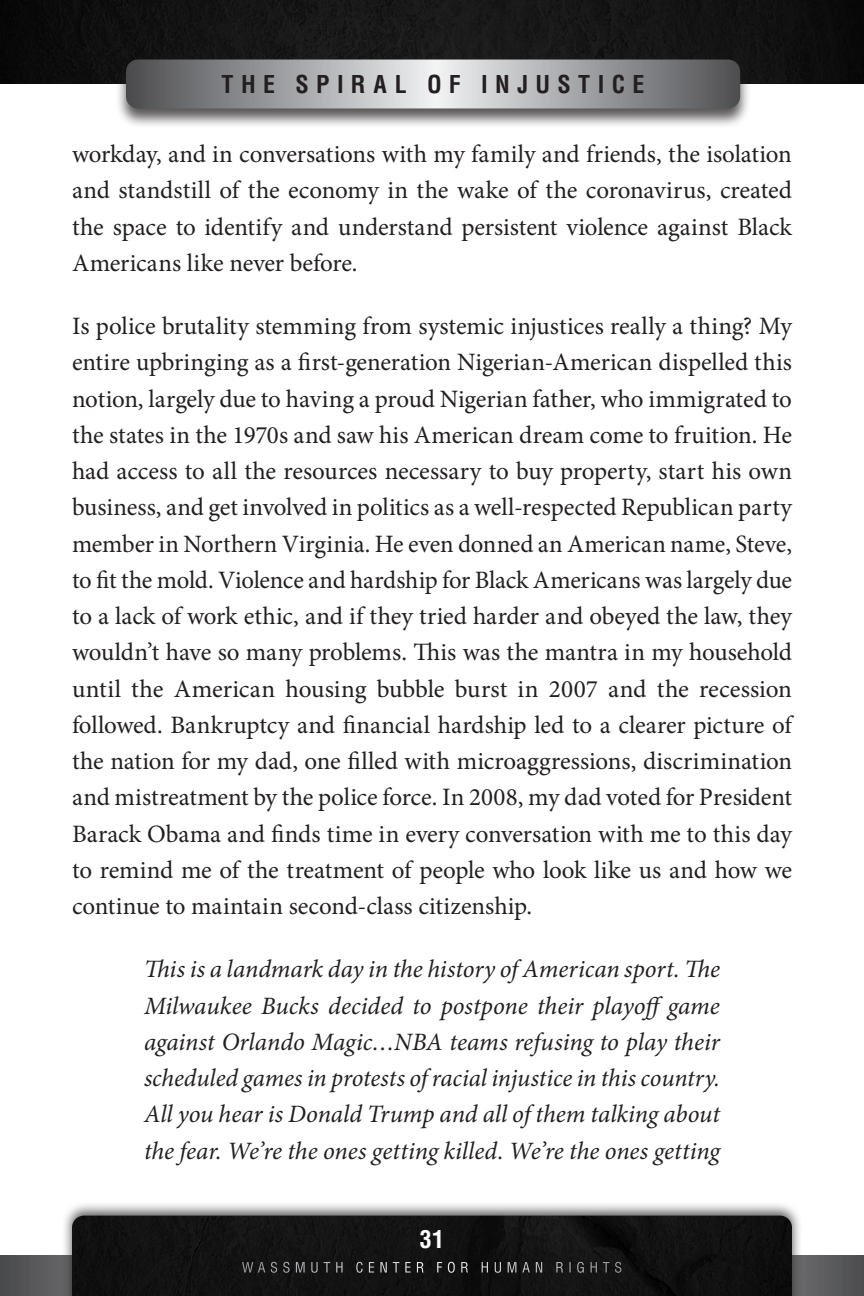
<style>
.page{position:relative;width:864px;height:1296px;background:#fff}
.page>*{position:absolute;margin:0;border:0;box-sizing:border-box;transform-origin:0 0}
.Body_Text{font:25px/36.2px "Minion Pro";color:#231f20;text-align:justify}
.Block{font:italic 25px/36.2px "Minion Pro";letter-spacing:-.005em;color:#231f20;text-align:justify}
.first_para{font:25px/36.2px "Minion Pro";letter-spacing:-.005em;color:#231f20;text-align:justify}
.t1{font:700 condensed 24px "Helvetica LT Std";letter-spacing:.305em;color:#231f20}
.t2{font:700 condensed 24px "Helvetica LT Std";color:#fff}
.t3{font:condensed 14px "Helvetica LT Std";letter-spacing:.33em;color:#fff}
</style>
<div class="page">
<svg style="left:0;top:1255px;width:864px;height:41px;background:#57575a"></svg>
<div style="left:61px;top:1201px;width:742px;height:95px;background:#231f20;opacity:.75"></div>
<div style="left:72px;top:1216px;width:720px;height:80px;background:#121212"></div>
<img style="left:0;top:0;width:864px;height:84px">
<div style="left:115px;top:58px;width:636px;height:71px;background:#231f20;opacity:.75"></div>
<svg style="left:126px;top:60px;width:614px;height:48px;background:#9e9fa2"></svg>
<p class="t1" style="left:222px;top:69px;width:424px">THE SPIRAL OF I NJUST ICE</p>
<p class="first_para" style="left:72px;top:136px;width:722px">workday, and in conversations with my family and friends, the isolation and standstill of the economy in the wake of the coronavirus, created the space to identify and understand persistent violence against Black Americans like never before.</p>
<p class="Body_Text" style="left:72px;top:308px;width:722px">Is police brutality stemming from systemic injustices really a thing? My entire upbringing as a first-generation Nigerian-American dispelled this notion, largely due to having a proud Nigerian father, who immigrated to the states in the 1970s and saw his American dream come to fruition. He had access to all the resources necessary to buy property, start his own business, and get involved in politics as a well-respected Republican party member in Northern Virginia. He even donned an American name, Steve, to fit the mold. Violence and hardship for Black Americans was largely due to a lack of work ethic, and if they tried harder and obeyed the law, they wouldn’t have so many problems. This was the mantra in my household until the American housing bubble burst in 2007 and the recession followed. Bankruptcy and financial hardship led to a clearer picture of the nation for my dad, one filled with microaggressions, discrimination and mistreatment by the police force. In 2008, my dad voted for President Barack Obama and finds time in every conversation with me to this day to remind me of the treatment of people who look like us and how we continue to maintain second-class citizenship.</p>
<p class="Block" style="left:144px;top:951px;width:578px">This is a landmark day in the history of American sport. The Milwaukee Bucks decided to postpone their playoff game against Orlando Magic…NBA teams refusing to play their scheduled games in protests of racial injustice in this country.<br>All you hear is Donald Trump and all of them talking about the fear. We’re the ones getting killed. We’re the ones getting</p>
<p class="t2" style="left:420px;top:1224px;width:26px">31</p>
<p class="t3" style="left:242px;top:1259px;width:382px">WASSMUTH CENTER FOR H UMAN R IGHTS</p>
</div>
